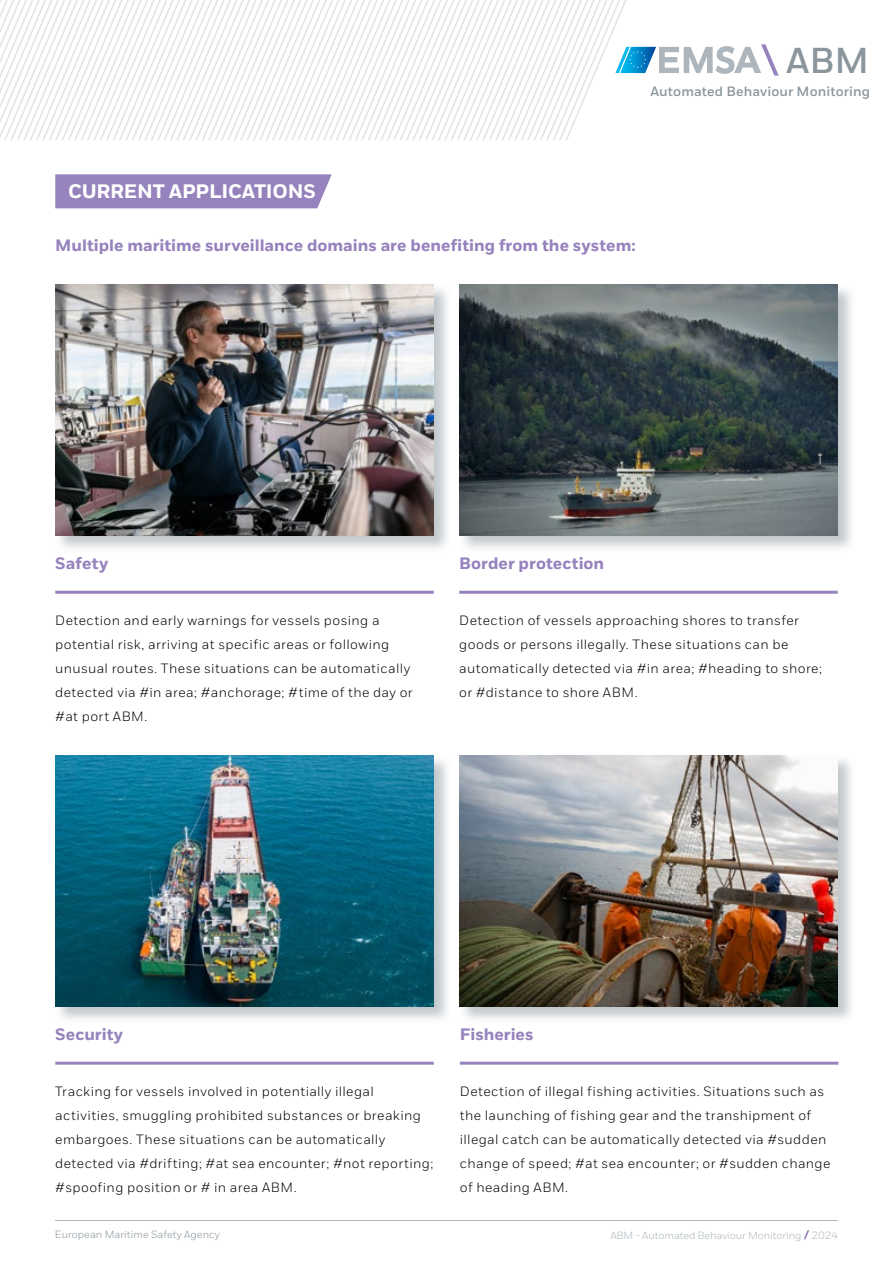
<style>
.page{position:relative;width:893px;height:1263px;background:#fff}
.page>*{position:absolute;margin:0;border:0;box-sizing:border-box;transform-origin:0 0}
.t1{font:500 36px "Fort";color:#8a959c}
.t2{font:700 19.5px "Fort";letter-spacing:-.01em;color:#fff}
.t3{font:700 16.5px "Fort";color:#9682bc}
.t4{font:300 13.5px/24px "Fort";letter-spacing:.03em;color:#000}
.t5{font:500 13.5px "Fort";letter-spacing:.01em;color:#8a959c}
.t6{font:300 10.5px "Fort";letter-spacing:-.01em;color:#adb6bc}
.t7{font:300 10.5px "Fort";color:#8a959c}
</style>
<div class="page">
<hr style="left:55px;top:1220px;width:783px;height:1px;background:#adb6bc">
<svg style="left:803px;top:1230px;width:7px;height:10px"></svg>
<svg style="left:0;top:0;width:779px;height:140px"></svg>
<div style="left:54px;top:284px;width:397px;height:270px;background:#adb6bc;opacity:.75"></div>
<img style="left:55px;top:285px;width:379px;height:250px">
<hr style="left:55px;top:591px;width:379px;height:3px;background:#9682bc">
<div style="left:54px;top:755px;width:397px;height:270px;background:#adb6bc;opacity:.75"></div>
<img style="left:55px;top:755px;width:379px;height:251px">
<hr style="left:55px;top:1062px;width:379px;height:3px;background:#9682bc">
<div style="left:458px;top:284px;width:397px;height:270px;background:#adb6bc;opacity:.75"></div>
<img style="left:459px;top:285px;width:379px;height:250px">
<hr style="left:459px;top:591px;width:379px;height:3px;background:#9682bc">
<hr style="left:460px;top:1062px;width:378px;height:3px;background:#9682bc">
<div style="left:458px;top:755px;width:397px;height:270px;background:#adb6bc;opacity:.75"></div>
<img style="left:459px;top:755px;width:379px;height:251px">
<div style="left:55px;top:174px;width:277px;height:34px;background:#9682bc"></div>
<h1 class="t1" style="left:786px;top:39px;width:85px">ABM</h1>
<p class="t5" style="left:650px;top:83px;width:221px">Automated Behaviour Monitoring</p>
<h2 class="t2" style="left:68px;top:179px;width:249px">CURRENT APPLICATIONS</h2>
<p class="t3" style="left:55px;top:235px;width:582px">Multiple maritime surveillance domains are benefiting from the system:</p>
<p class="t3" style="left:55px;top:554px;width:55px">Safety</p>
<p class="t3" style="left:459px;top:554px;width:146px">Border protection</p>
<p class="t4" style="left:55px;top:608px;width:359px">Detection and early warnings for vessels posing a potential risk, arriving at specific areas or following unusual routes. These situations can be automatically detected via #in area; #anchorage; #time of the day or #at port ABM.</p>
<p class="t4" style="left:459px;top:608px;width:364px">Detection of vessels approaching shores to transfer goods or persons illegally. These situations can be automatically detected via #in area; #heading to shore; or #distance to shore ABM.</p>
<p class="t3" style="left:55px;top:1024px;width:69px">Security</p>
<p class="t4" style="left:55px;top:1079px;width:380px">Tracking for vessels involved in potentially illegal activities, smuggling prohibited substances or breaking embargoes. These situations can be automatically detected via #drifting; #at sea encounter; #not reporting; #spoofing position or # in area ABM.</p>
<p class="t3" style="left:460px;top:1024px;width:75px">Fisheries</p>
<p class="t4" style="left:460px;top:1079px;width:372px">Detection of illegal fishing activities. Situations such as the launching of fishing gear and the transhipment of illegal catch can be automatically detected via #sudden change of speed; #at sea encounter; or #sudden change of heading ABM.</p>
<p class="t7" style="left:55px;top:1228px;width:166px">European Maritime Safety Agency</p>
<p class="t6" style="left:610px;top:1229px;width:229px">ABM - Automated Behaviour Monitoring 2024</p>
</div>
